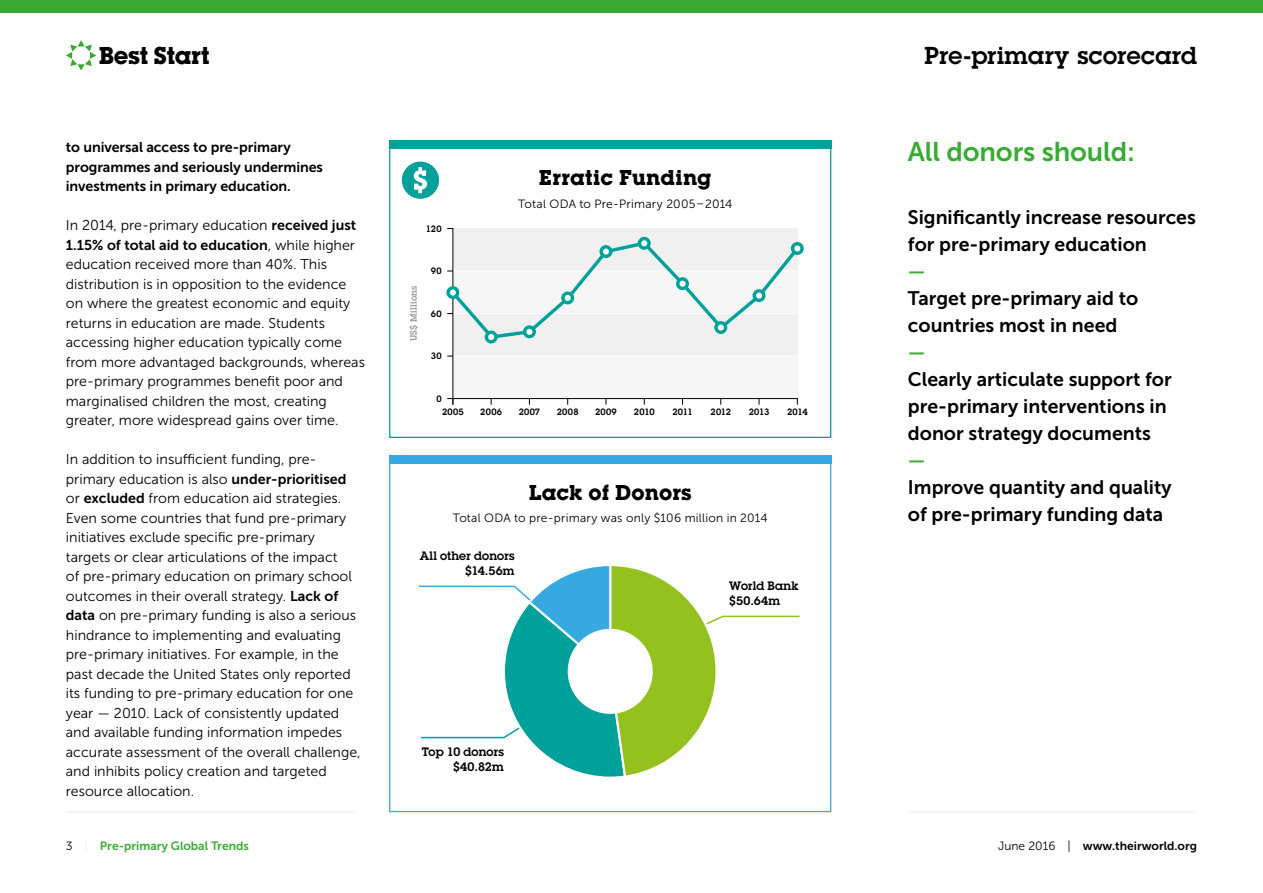
<style>
.page{position:relative;width:1263px;height:893px;background:#fff}
.page>*{position:absolute;margin:0;border:0;box-sizing:border-box;transform-origin:0 0}
.t1{font:27px "Museo Sans 700";letter-spacing:-.005em;color:#3aaa35}
.t2{font:600 24px "Lubalin Graph Std";letter-spacing:.015em;color:#000}
.t3{font:700 23.85px "Lubalin Graph Std";letter-spacing:-.015em;color:#000}
.t4{font:700 21px "Lubalin Graph Std";letter-spacing:.015em;color:#000}
.t5{font:19.5px/27px "Museo Sans 700";color:#000}
.t6{font:19.5px "Museo Sans 700";color:#3aaa35}
.t7{font:14.25px/19.5px "Museo Sans 300";color:#000}
.t8{font:14.25px/19.5px "Museo Sans 700";letter-spacing:-.005em;color:#000}
.t9{font:12px "Museo Sans 300";letter-spacing:.02em;color:#000}
.t10{font:600 12px/15px "Lubalin Graph Std";letter-spacing:.015em;color:#000;text-align:right}
.t11{font:12px "Museo Sans 700";color:#000}
.t12{font:12px "Museo Sans 700";color:#3aaa35}
.t13{font:600 9px "Lubalin Graph Std";letter-spacing:.025em;color:#000}
.t14{font:600 9px "Lubalin Graph Std";letter-spacing:.025em;color:#9d9d9c}
.s1{font-family:"Museo Sans 700"}
.s2{font-family:"Museo Sans 300"}
.s3{font-family:"Museo Sans 300";color:#000}
.s4{font-family:"Museo Sans 300";color:#ededed}
</style>
<div class="page">
<div style="left:0;top:0;width:1263px;height:13px;background:#3aaa35"></div>
<div style="left:389px;top:455px;width:442px;height:8px;background:#36a9e1"></div>
<div style="left:389px;top:455px;width:442px;height:357px;border:1px solid #36a9e1"></div>
<div style="left:389px;top:140px;width:442px;height:9px;background:#00a19a"></div>
<div style="left:389px;top:140px;width:442px;height:298px;border:1px solid #00a19a"></div>
<svg style="left:402px;top:162px;width:37px;height:37px"></svg>
<svg style="left:418px;top:566px;width:382px;height:211px"></svg>
<div style="left:568px;top:629px;width:85px;height:85px;background:#fff;border-radius:50%"></div>
<svg style="left:447px;top:228px;width:354px;height:177px"></svg>
<svg style="left:448px;top:288px;width:10px;height:9px"></svg>
<div style="left:446px;top:286px;width:13px;height:13px;border:3px solid #00a19a;border-radius:50%"></div>
<div style="left:486px;top:332px;width:10px;height:10px;background:#fff;border-radius:50%"></div>
<div style="left:485px;top:331px;width:13px;height:12px;border:3px solid #00a19a;border-radius:50%"></div>
<svg style="left:525px;top:327px;width:9px;height:10px"></svg>
<div style="left:523px;top:325px;width:13px;height:13px;border:3px solid #00a19a;border-radius:50%"></div>
<svg style="left:563px;top:293px;width:9px;height:10px"></svg>
<div style="left:561px;top:291px;width:13px;height:13px;border:3px solid #00a19a;border-radius:50%"></div>
<svg style="left:601px;top:247px;width:10px;height:9px"></svg>
<div style="left:599px;top:245px;width:13px;height:13px;border:3px solid #00a19a;border-radius:50%"></div>
<svg style="left:639px;top:239px;width:10px;height:9px"></svg>
<div style="left:638px;top:237px;width:13px;height:13px;border:3px solid #00a19a;border-radius:50%"></div>
<svg style="left:678px;top:279px;width:9px;height:9px"></svg>
<div style="left:676px;top:277px;width:13px;height:13px;border:3px solid #00a19a;border-radius:50%"></div>
<svg style="left:716px;top:323px;width:9px;height:9px"></svg>
<div style="left:714px;top:321px;width:13px;height:13px;border:3px solid #00a19a;border-radius:50%"></div>
<div style="left:754px;top:291px;width:10px;height:9px;background:#fff;border-radius:50%"></div>
<div style="left:753px;top:289px;width:12px;height:13px;border:3px solid #00a19a;border-radius:50%"></div>
<svg style="left:792px;top:244px;width:10px;height:9px"></svg>
<div style="left:791px;top:242px;width:13px;height:13px;border:3px solid #00a19a;border-radius:50%"></div>
<svg style="left:66px;top:40px;width:30px;height:31px"></svg>
<hr style="left:66px;top:812px;width:289px;height:1px;background:#ededed">
<hr style="left:908px;top:812px;width:289px;height:1px;background:#ededed">
<h3 class="t3" style="left:99px;top:40px;width:112px">Best Start</h3>
<h2 class="t2" style="left:924px;top:39px;width:274px">Pre-primary scorecard</h2>
<p class="t8" style="left:66px;top:138px;width:259px">to universal access to pre-primary programmes and seriously undermines investments in primary education.</p>
<p class="t7" style="left:66px;top:216px;width:292px">In 2014, pre-primary education <span class="s1">received just</span></p>
<p class="t8" style="left:66px;top:235px;width:291px">1.15% of total aid to education<span class="s2">, while higher</span></p>
<p class="t7" style="left:66px;top:255px;width:301px">education received more than 40%. This distribution is in opposition to the evidence on where the greatest economic and equity returns in education are made. Students accessing higher education typically come from more advantaged backgrounds, whereas pre-primary programmes benefit poor and marginalised children the most, creating greater, more widespread gains over time.</p>
<p class="t7" style="left:66px;top:450px;width:296px">In addition to insufficient funding, pre&shy;primary education is also <span class="s1">under-prioritised </span>or <span class="s1">excluded</span> from education aid strategies.<br>Even some countries that fund pre-primary initiatives exclude specific pre-primary targets or clear articulations of the impact<br>of pre-primary education on primary school outcomes in their overall strategy. <span class="s1">Lack of data</span> on pre-primary funding is also a serious hindrance to implementing and evaluating pre-primary initiatives. For example, in the past decade the United States only reported its funding to pre-primary education for one year — 2010. Lack of consistently updated and available funding information impedes accurate assessment of the overall challenge, and inhibits policy creation and targeted resource allocation.</p>
<h3 class="t4" style="left:539px;top:164px;width:174px">Erratic Funding</h3>
<p class="t13" style="left:426px;top:223px;width:17px">120</p>
<p class="t14" style="left:408px;top:341px;width:57px;rotate:-90deg">US$ Millions</p>
<p class="t13" style="left:431px;top:265px;width:12px">90</p>
<p class="t13" style="left:431px;top:308px;width:12px">60</p>
<p class="t13" style="left:431px;top:350px;width:12px">30</p>
<p class="t9" style="left:518px;top:197px;width:216px">Total ODA to Pre-Primary 2005 – 2014</p>
<p class="t13" style="left:436px;top:393px;width:7px">0</p>
<p class="t13" style="left:442px;top:406px;width:23px">2005</p>
<p class="t13" style="left:480px;top:406px;width:23px">2006</p>
<p class="t13" style="left:519px;top:406px;width:23px">2007</p>
<p class="t13" style="left:557px;top:406px;width:23px">2008</p>
<p class="t13" style="left:595px;top:406px;width:23px">2009</p>
<p class="t13" style="left:634px;top:406px;width:22px">2010</p>
<p class="t13" style="left:672px;top:406px;width:22px">2011</p>
<p class="t13" style="left:710px;top:406px;width:22px">2012</p>
<p class="t13" style="left:749px;top:406px;width:22px">2013</p>
<p class="t13" style="left:787px;top:406px;width:22px">2014</p>
<h3 class="t4" style="left:529px;top:479px;width:165px">Lack of Donors</h3>
<p class="t9" style="left:453px;top:512px;width:316px">Total ODA to pre-primary was only $106 million in 2014</p>
<p class="t10" style="left:420px;top:548px;width:96px">All other donors $14.56m</p>
<p class="t10" style="left:422px;top:744px;width:84px">Top 10 donors $40.82m</p>
<p class="t10" style="left:729px;top:578px;width:71px;text-align:left">World Bank $50.64m</p>
<h1 class="t1" style="left:908px;top:136px;width:228px">All donors should:</h1>
<h3 class="t5" style="left:908px;top:203px;width:289px">Significantly increase resources for pre-primary education</h3>
<h3 class="t6" style="left:908px;top:260px;width:19px">—</h3>
<h3 class="t5" style="left:908px;top:284px;width:232px">Target pre-primary aid to countries most in need</h3>
<h3 class="t6" style="left:908px;top:341px;width:19px">—</h3>
<h3 class="t5" style="left:908px;top:365px;width:265px">Clearly articulate support for pre-primary interventions in donor strategy documents</h3>
<h3 class="t6" style="left:908px;top:449px;width:19px">—</h3>
<h3 class="t5" style="left:908px;top:473px;width:265px">Improve quantity and quality of pre-primary funding data</h3>
<p class="t12" style="left:66px;top:840px;width:184px"><span class="s3">3</span> <span class="s4">|</span> Pre-primary Global Trends</p>
<p class="t11" style="left:998px;top:840px;width:200px"><span class="s2">June 2016 |</span> www.theirworld.org</p>
</div>
